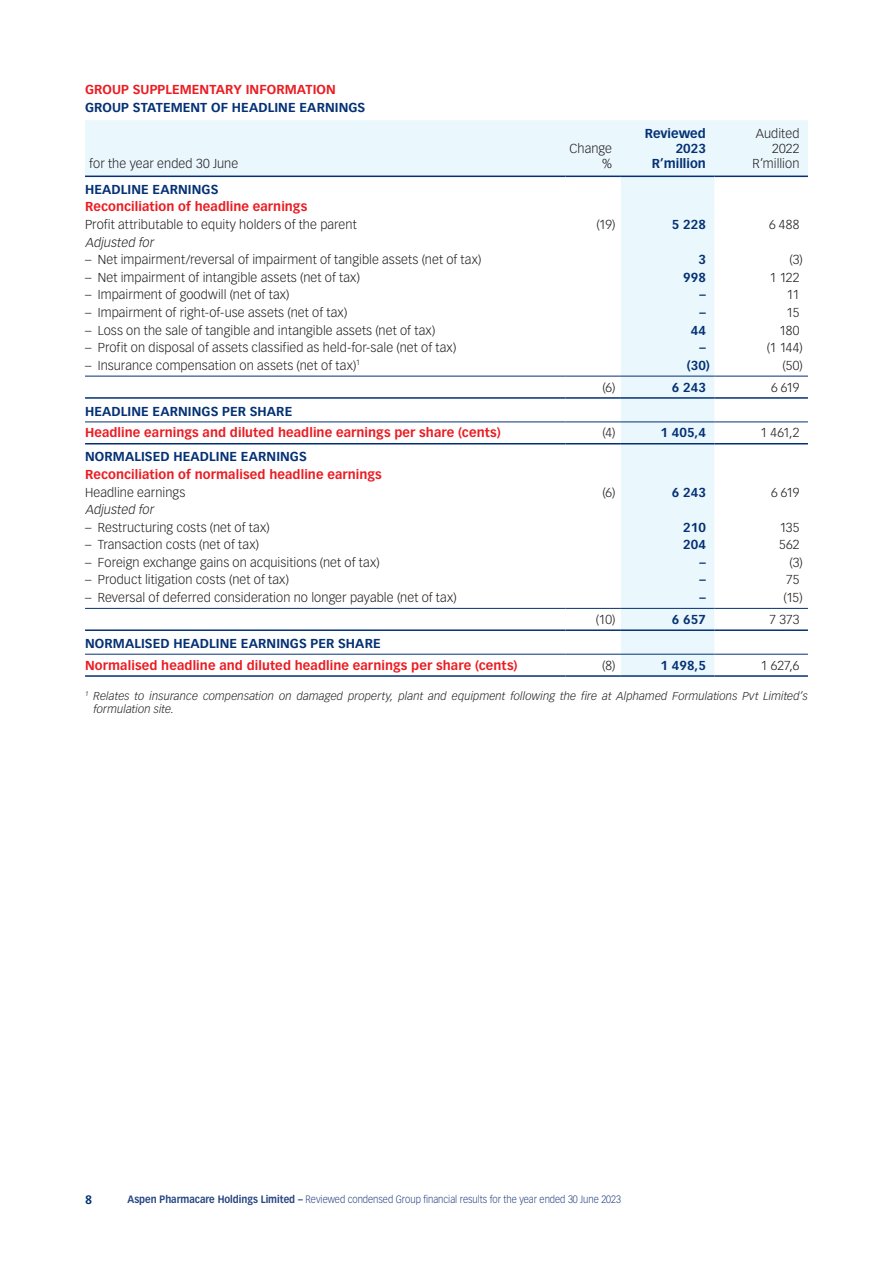
<style>
.page{position:relative;width:893px;height:1263px;background:#fff}
.page>*{position:absolute;margin:0;border:0;box-sizing:border-box;transform-origin:0 0}
.Body_Aspen{font:300 12.75px "Vectora LT Std";letter-spacing:.01em;color:#231f20}
.Level_2_Aspen{font:700 12.75px "Vectora LT Std";letter-spacing:.01em;color:#eb1c22}
.Level_1_Aspen{font:700 12.75px "Vectora LT Std";letter-spacing:.01em;color:#043174}
.Table_Figures_Aspen{font:300 12.75px "Vectora LT Std";letter-spacing:.005em;color:#231f20}
.Table_Figures_Aspen-2{font:700 12.75px "Vectora LT Std";color:#043174}
.Level_0_Aspen{font:700 12.75px "Vectora LT Std";letter-spacing:.01em;color:#eb1c22}
.Body_Aspen-2{font:italic 300 12.75px "Vectora LT Std";color:#231f20}
.Table_Text_Aspen{font:300 12.75px "Vectora LT Std";letter-spacing:.005em;color:#231f20}
.t1{font:700 12px "Vectora LT Std";color:#043174}
.footnote{font:italic 300 11.25px/12.8px "Vectora LT Std";letter-spacing:.01em;color:#231f20}
.t2{font:300 10.5px "Vectora LT Std";color:#274582;scale:.9 1}
.s1{font-weight:700}
</style>
<div class="page">
<svg style="left:85px;top:120px;width:723px;height:555px"></svg>
<hr style="left:85px;top:176px;width:481px;height:1px;background:#043174">
<hr style="left:566px;top:176px;width:55px;height:1px;background:#043174">
<hr style="left:621px;top:176px;width:93px;height:1px;background:#043174">
<hr style="left:714px;top:176px;width:94px;height:1px;background:#043174">
<hr style="left:85px;top:376px;width:481px;height:1px;background:#043174">
<hr style="left:566px;top:376px;width:55px;height:1px;background:#043174">
<hr style="left:621px;top:376px;width:93px;height:1px;background:#043174">
<hr style="left:714px;top:376px;width:94px;height:1px;background:#043174">
<hr style="left:85px;top:443px;width:481px;height:1px;background:#043174">
<hr style="left:566px;top:443px;width:55px;height:1px;background:#043174">
<hr style="left:621px;top:443px;width:93px;height:1px;background:#043174">
<hr style="left:714px;top:443px;width:94px;height:1px;background:#043174">
<hr style="left:85px;top:397px;width:481px;height:2px;background:#043174">
<hr style="left:566px;top:397px;width:55px;height:2px;background:#043174">
<hr style="left:621px;top:397px;width:93px;height:2px;background:#043174">
<hr style="left:714px;top:397px;width:94px;height:2px;background:#043174">
<hr style="left:85px;top:421px;width:481px;height:1px;background:#043174">
<hr style="left:566px;top:421px;width:55px;height:1px;background:#043174">
<hr style="left:621px;top:421px;width:93px;height:1px;background:#043174">
<hr style="left:714px;top:421px;width:94px;height:1px;background:#043174">
<hr style="left:85px;top:608px;width:481px;height:1px;background:#043174">
<hr style="left:566px;top:608px;width:55px;height:1px;background:#043174">
<hr style="left:621px;top:608px;width:93px;height:1px;background:#043174">
<hr style="left:714px;top:608px;width:94px;height:1px;background:#043174">
<hr style="left:85px;top:675px;width:481px;height:2px;background:#043174">
<hr style="left:566px;top:675px;width:55px;height:2px;background:#043174">
<hr style="left:621px;top:675px;width:93px;height:2px;background:#043174">
<hr style="left:714px;top:675px;width:94px;height:2px;background:#043174">
<hr style="left:85px;top:629px;width:481px;height:2px;background:#043174">
<hr style="left:566px;top:629px;width:55px;height:2px;background:#043174">
<hr style="left:621px;top:629px;width:93px;height:2px;background:#043174">
<hr style="left:714px;top:629px;width:94px;height:2px;background:#043174">
<hr style="left:85px;top:654px;width:481px;height:1px;background:#043174">
<hr style="left:566px;top:654px;width:55px;height:1px;background:#043174">
<hr style="left:621px;top:654px;width:93px;height:1px;background:#043174">
<hr style="left:714px;top:654px;width:94px;height:1px;background:#043174">
<p class="Level_0_Aspen" style="left:85px;top:82px;width:252px">GROUP SUPPLEMENTARY INFORMATION</p>
<p class="Level_1_Aspen" style="left:85px;top:99px;width:282px">GROUP STATEMENT OF HEADLINE EARNINGS</p>
<p class="Body_Aspen" style="left:89px;top:156px;width:151px">for the year ended 30 June</p>
<p class="Table_Text_Aspen" style="left:569px;top:141px;width:44px">Change</p>
<p class="Table_Text_Aspen" style="left:602px;top:156px;width:11px">%</p>
<p class="Table_Figures_Aspen-2" style="left:645px;top:126px;width:63px">Reviewed</p>
<p class="Table_Figures_Aspen-2" style="left:676px;top:141px;width:32px">2023</p>
<p class="Table_Figures_Aspen-2" style="left:652px;top:156px;width:56px">R’million</p>
<p class="Table_Figures_Aspen" style="left:756px;top:126px;width:45px">Audited</p>
<p class="Table_Figures_Aspen" style="left:772px;top:141px;width:29px">2022</p>
<p class="Table_Figures_Aspen" style="left:753px;top:156px;width:48px">R’million</p>
<p class="Level_1_Aspen" style="left:85px;top:182px;width:135px">HEADLINE EARNINGS</p>
<p class="Level_2_Aspen" style="left:85px;top:199px;width:224px">Reconciliation of headline earnings</p>
<p class="Body_Aspen" style="left:85px;top:217px;width:273px">Profit attributable to equity holders of the parent</p>
<p class="Table_Figures_Aspen" style="left:596px;top:217px;width:21px">(19)</p>
<p class="Table_Figures_Aspen-2" style="left:672px;top:217px;width:35px">5 228</p>
<p class="Table_Figures_Aspen" style="left:769px;top:217px;width:32px">6 488</p>
<p class="Body_Aspen-2" style="left:85px;top:235px;width:73px">Adj usted for</p>
<p class="Body_Aspen" style="left:85px;top:252px;width:398px">– Net impairment/reversal of impairment of tangible assets (net of tax)</p>
<p class="Table_Figures_Aspen-2" style="left:698px;top:252px;width:9px">3</p>
<p class="Table_Figures_Aspen" style="left:789px;top:252px;width:15px">(3)</p>
<p class="Body_Aspen" style="left:85px;top:270px;width:276px">– Net impairment of intangible assets (net of tax)</p>
<p class="Table_Figures_Aspen-2" style="left:683px;top:270px;width:24px">998</p>
<p class="Table_Figures_Aspen" style="left:770px;top:270px;width:31px">1 122</p>
<p class="Body_Aspen" style="left:85px;top:287px;width:206px">– Impairment of goodwill (net of tax)</p>
<p class="Table_Figures_Aspen-2" style="left:699px;top:287px;width:8px">–</p>
<p class="Table_Figures_Aspen" style="left:787px;top:287px;width:14px">11</p>
<p class="Body_Aspen" style="left:85px;top:305px;width:264px">– Impairment of right-of-use assets (net of tax)</p>
<p class="Table_Figures_Aspen-2" style="left:699px;top:305px;width:8px">–</p>
<p class="Table_Figures_Aspen" style="left:787px;top:305px;width:14px">15</p>
<p class="Body_Aspen" style="left:85px;top:323px;width:352px">– Loss on the sale of tangible and intangible assets (net of tax)</p>
<p class="Table_Figures_Aspen-2" style="left:691px;top:322px;width:17px">44</p>
<p class="Table_Figures_Aspen" style="left:780px;top:323px;width:21px">180</p>
<p class="Body_Aspen" style="left:85px;top:340px;width:373px">– Profit on disposal of assets classified as held-for-sale (net of tax)</p>
<p class="Table_Figures_Aspen-2" style="left:699px;top:340px;width:8px">–</p>
<p class="Table_Figures_Aspen" style="left:767px;top:340px;width:37px">(1 144)</p>
<p class="Body_Aspen" style="left:85px;top:358px;width:276px">– Insurance compensation on assets (net of tax)<sup>1</sup></p>
<p class="Table_Figures_Aspen-2" style="left:687px;top:357px;width:25px">(30)</p>
<p class="Table_Figures_Aspen" style="left:782px;top:358px;width:22px">(50)</p>
<p class="Table_Figures_Aspen" style="left:602px;top:380px;width:14px">(6)</p>
<p class="Table_Figures_Aspen-2" style="left:672px;top:379px;width:35px">6 243</p>
<p class="Table_Figures_Aspen" style="left:771px;top:380px;width:30px">6 619</p>
<p class="Level_1_Aspen" style="left:85px;top:403px;width:209px">HEADLINE EARNINGS PER SHARE</p>
<p class="Level_2_Aspen" style="left:85px;top:425px;width:417px">Headline earnings and diluted headline earnings per share (cents)</p>
<p class="Table_Figures_Aspen" style="left:602px;top:425px;width:14px">(4)</p>
<p class="Table_Figures_Aspen-2" style="left:661px;top:425px;width:47px">1 405,4</p>
<p class="Table_Figures_Aspen" style="left:760px;top:425px;width:40px">1 461,2</p>
<p class="Level_1_Aspen" style="left:85px;top:449px;width:223px">NORMALISED HEADLINE EARNINGS</p>
<p class="Level_2_Aspen" style="left:85px;top:467px;width:298px">Reconciliation of normalised headline earnings</p>
<p class="Body_Aspen" style="left:85px;top:485px;width:102px">Headline earnings</p>
<p class="Table_Figures_Aspen" style="left:602px;top:485px;width:14px">(6)</p>
<p class="Table_Figures_Aspen-2" style="left:672px;top:484px;width:35px">6 243</p>
<p class="Table_Figures_Aspen" style="left:771px;top:485px;width:30px">6 619</p>
<p class="Body_Aspen-2" style="left:85px;top:502px;width:73px">Adj usted for</p>
<p class="Body_Aspen" style="left:85px;top:520px;width:186px">– Restructuring costs (net of tax)</p>
<p class="Table_Figures_Aspen-2" style="left:683px;top:519px;width:24px">210</p>
<p class="Table_Figures_Aspen" style="left:780px;top:520px;width:21px">135</p>
<p class="Body_Aspen" style="left:85px;top:537px;width:176px">– Transaction costs (net of tax)</p>
<p class="Table_Figures_Aspen-2" style="left:683px;top:537px;width:24px">204</p>
<p class="Table_Figures_Aspen" style="left:779px;top:537px;width:22px">562</p>
<p class="Body_Aspen" style="left:85px;top:555px;width:296px">– Foreign exchange gains on acquisitions (net of tax)</p>
<p class="Table_Figures_Aspen-2" style="left:699px;top:555px;width:8px">–</p>
<p class="Table_Figures_Aspen" style="left:789px;top:555px;width:15px">(3)</p>
<p class="Body_Aspen" style="left:85px;top:572px;width:205px">– Product litigation costs (net of tax)</p>
<p class="Table_Figures_Aspen-2" style="left:699px;top:572px;width:8px">–</p>
<p class="Table_Figures_Aspen" style="left:786px;top:572px;width:15px">75</p>
<p class="Body_Aspen" style="left:85px;top:590px;width:373px">– Reversal of deferred consideration no longer payable (net of tax)</p>
<p class="Table_Figures_Aspen-2" style="left:699px;top:590px;width:8px">–</p>
<p class="Table_Figures_Aspen" style="left:783px;top:590px;width:21px">(15)</p>
<p class="Table_Figures_Aspen" style="left:596px;top:612px;width:21px">(10)</p>
<p class="Table_Figures_Aspen-2" style="left:672px;top:612px;width:35px">6 657</p>
<p class="Table_Figures_Aspen" style="left:769px;top:612px;width:31px">7 373</p>
<p class="Level_1_Aspen" style="left:85px;top:635px;width:297px">NORMALISED HEADLINE EARNINGS PER SHARE</p>
<p class="Level_2_Aspen" style="left:85px;top:657px;width:434px">Normalised headline and diluted headline earnings per share (cents)</p>
<p class="Table_Figures_Aspen" style="left:602px;top:658px;width:15px">(8)</p>
<p class="Table_Figures_Aspen-2" style="left:661px;top:657px;width:47px">1 498,5</p>
<p class="Table_Figures_Aspen" style="left:761px;top:658px;width:40px">1 627,6</p>
<p class="footnote" style="left:94px;top:690px;width:716px;text-indent:-9px"><sup>1</sup> Relates to insurance compensation on damaged property, plant and equipment following the fire at Alphamed Formulations Pvt Limited’s formulation site.</p>
<p class="t1" style="left:85px;top:1193px;width:9px">8</p>
<p class="t2" style="left:128px;top:1193px;width:550px"><span class="s1">Aspen Pharmacare Holdings Limited –</span> Reviewed condensed Group financial results for the year ended 30 June 2023</p>
</div>
